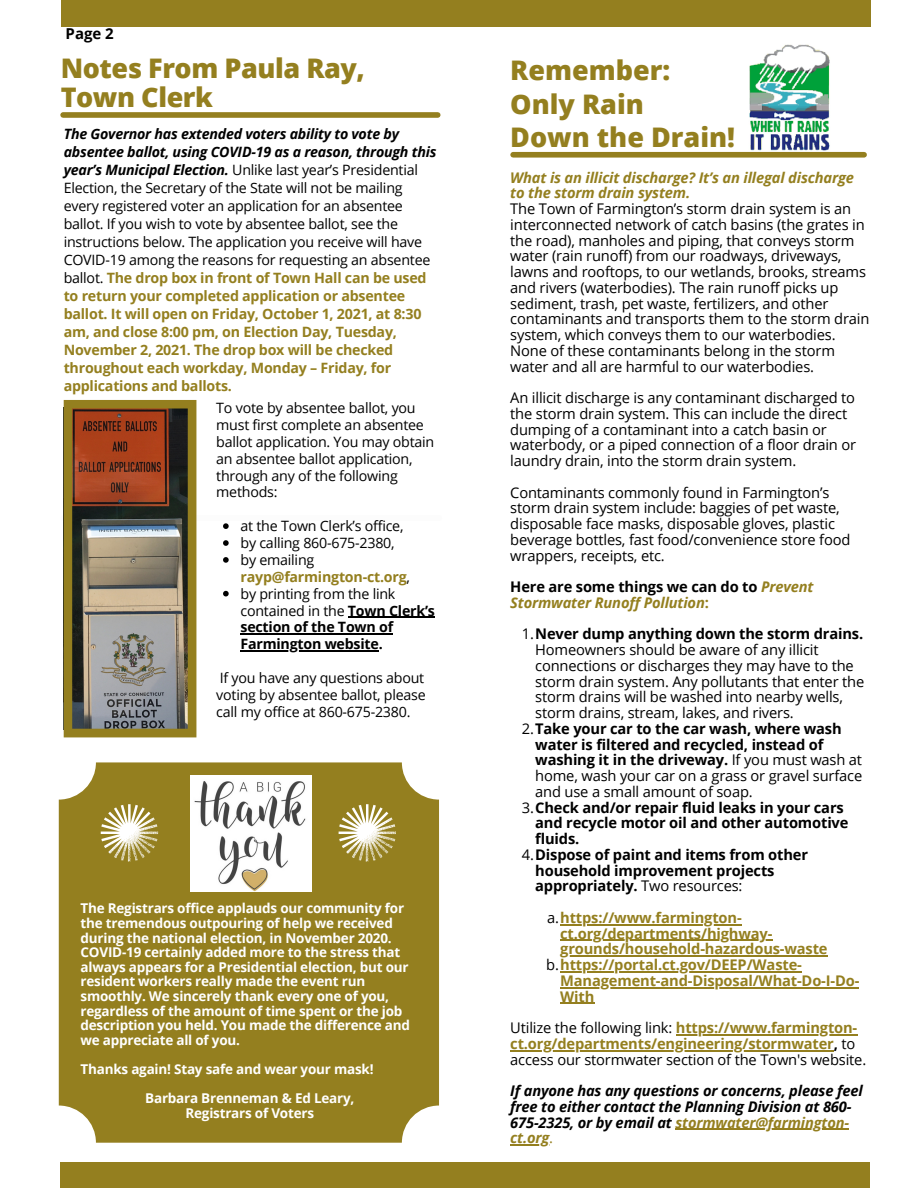
<style>
.page{position:relative;width:918px;height:1188px;background:#fff}
.page>*{position:absolute;margin:0;border:0;box-sizing:border-box;transform-origin:0 0}
.t1{font:800 27px/29.2px "Open Sans";color:#947f1f}
.t2{font:700 15px "Open Sans";color:#000}
.t3{font:14.7px/15.8px "Open Sans";letter-spacing:-.01em;color:#000}
.t4{font:700 14.7px/15.8px "Open Sans";letter-spacing:-.01em;color:#000}
.t5{font:700 14.7px/15.8px "Open Sans";letter-spacing:-.01em;color:#947f1f}
.t6{font:italic 700 14.7px/15.8px "Open Sans";letter-spacing:-.01em;color:#000}
.t7{font:italic 700 14.7px/15.8px "Open Sans";letter-spacing:-.01em;color:#947f1f}
.t8{font:14.25px/18px "Open Sans";letter-spacing:-.015em;color:#000}
.t9{font:700 14.25px/16.8px "Open Sans";letter-spacing:-.015em;color:#000}
.t10{font:700 14.25px/16.8px "Open Sans";letter-spacing:-.015em;color:#947f1f}
.t11{font:700 13.5px/14.7px "Open Sans";letter-spacing:-.015em;color:#fff}
.s1{font-weight:700;font-style:italic}
.s2{font-weight:700;color:#947f1f}
.s3{font-weight:400;color:#000}
.s4{font-weight:400}
.s5{font-style:normal;color:#000}
.s6{font-style:normal}
.s7{font-weight:700}
.s8{color:#947f1f}
.s9{font-weight:400;font-style:normal;color:#947f1f}
</style>
<div class="page">
<div style="left:61px;top:0;width:810px;height:26px;background:#947f1f"></div>
<div style="left:60px;top:1163px;width:810px;height:25px;background:#947f1f"></div>
<div style="left:63px;top:112px;width:375px;height:6px;background:#947f1f"></div>
<img style="left:737px;top:44px;width:101px;height:108px">
<div style="left:513px;top:152px;width:351px;height:6px;background:#947f1f"></div>
<svg style="left:64px;top:400px;width:132px;height:337px;background:#846c54"></svg>
<div style="left:59px;top:762px;width:380px;height:381px;background:#947f1f;border-radius:37px"></div>
<img style="left:190px;top:775px;width:122px;height:116px">
<svg style="left:101px;top:804px;width:57px;height:58px"></svg>
<hr style="left:560px;top:924px;width:182px;height:1px;background:#947f1f">
<hr style="left:560px;top:940px;width:212px;height:1px;background:#947f1f">
<hr style="left:560px;top:955px;width:267px;height:2px;background:#947f1f">
<hr style="left:560px;top:971px;width:242px;height:1px;background:#947f1f">
<hr style="left:560px;top:987px;width:299px;height:1px;background:#947f1f">
<hr style="left:560px;top:1003px;width:34px;height:1px;background:#947f1f">
<hr style="left:676px;top:1034px;width:181px;height:1px;background:#947f1f">
<hr style="left:510px;top:1050px;width:324px;height:1px;background:#947f1f">
<hr style="left:675px;top:1129px;width:174px;height:1px;background:#947f1f">
<hr style="left:510px;top:1144px;width:39px;height:2px;background:#947f1f">
<svg style="left:223px;top:523px;width:6px;height:6px"></svg>
<svg style="left:223px;top:540px;width:6px;height:6px"></svg>
<svg style="left:223px;top:557px;width:6px;height:6px"></svg>
<svg style="left:223px;top:591px;width:6px;height:5px"></svg>
<hr style="left:348px;top:617px;width:87px;height:1px;background:#000">
<hr style="left:241px;top:634px;width:152px;height:1px;background:#000">
<hr style="left:241px;top:650px;width:138px;height:2px;background:#000">
<svg style="left:339px;top:804px;width:57px;height:58px"></svg>
<p class="t2" style="left:66px;top:23px;width:50px">Page 2</p>
<p class="t1" style="left:61px;top:53px;width:306px">Notes From Paula Ray,<br>Town Clerk</p>
<p class="t8" style="left:64px;top:124px;width:374px"><span class="s1">The Governor has extended voters ability to vote by absentee ballot, using COVID-19 as a reason, through this year’s Municipal Election.</span> Unlike last year’s Presidential Election, the Secretary of the State will not be mailing every registered voter an application for an absentee ballot. If you wish to vote by absentee ballot, see the instructions below. The application you receive will have COVID-19 among the reasons for requesting an absentee ballot. <span class="s2">The drop box in front of Town Hall can be used to return your completed application or absentee ballot. It will open on Friday, October 1, 2021, at 8:30 am, and close 8:00 pm, on Election Day, Tuesday, November 2, 2021. The drop box will be checked throughout each workday, Monday – Friday, for applications and ballots.</span></p>
<p class="t8" style="left:216px;top:399px;width:220px;line-height:16.8px">To vote by absentee ballot, you must first complete an absentee ballot application. You may obtain an absentee ballot application, through any of the following methods:</p>
<p class="t8" style="left:241px;top:517px;width:165px">at the Town Clerk’s office,</p>
<p class="t8" style="left:241px;top:534px;width:156px">by calling 860-675-2380,</p>
<p class="t10" style="left:241px;top:551px;width:171px"><span class="s3">by emailing </span>rayp@farmington-ct.org<span class="s3">,</span></p>
<p class="t9" style="left:241px;top:585px;width:196px"><span class="s4">by printing from the link contained in the</span> Town Clerk’s section of the Town of<br>Farmington website.</p>
<p class="t8" style="left:216px;top:669px;width:211px;line-height:16.8px;text-align:justify">If you have any questions about voting by absentee ballot, please call my office at 860-675-2380.</p>
<p class="t11" style="left:81px;top:901px;width:331px">The Registrars office applauds our community for the tremendous outpouring of help we received during the national election, in November 2020.<br>COVID-19 certainly added more to the stress that always appears for a Presidential election, but our resident workers really made the event run smoothly. We sincerely thank every one of you, regardless of the amount of time spent or the job description you held. You made the difference and we appreciate all of you.</p>
<p class="t11" style="left:81px;top:1062px;width:295px">Thanks again! Stay safe and wear your mask!</p>
<p class="t11" style="left:145px;top:1091px;width:211px">Barbara Brenneman &amp; Ed Leary,</p>
<p class="t11" style="left:186px;top:1105px;width:130px">Registrars of Voters</p>
<p class="t1" style="left:510px;top:55px;width:162px">Remember:</p>
<p class="t1" style="left:510px;top:89px;width:135px">Only Rain</p>
<p class="t1" style="left:510px;top:122px;width:226px">Down the Drain!</p>
<p class="t7" style="left:510px;top:169px;width:345px">What is an illicit discharge? It’s an illegal discharge to the storm drain system.</p>
<p class="t3" style="left:510px;top:201px;width:361px">The Town of Farmington’s storm drain system is an interconnected network of catch basins (the grates in the road), manholes and piping, that conveys storm water (rain runoff) from our roadways, driveways, lawns and rooftops, to our wetlands, brooks, streams and rivers (waterbodies). The rain runoff picks up sediment, trash, pet waste, fertilizers, and other contaminants and transports them to the storm drain system, which conveys them to our waterbodies.<br>None of these contaminants belong in the storm water and all are harmful to our waterbodies.</p>
<p class="t3" style="left:510px;top:390px;width:347px">An illicit discharge is any contaminant discharged to the storm drain system. This can include the direct dumping of a contaminant into a catch basin or waterbody, or a piped connection of a floor drain or laundry drain, into the storm drain system.</p>
<p class="t3" style="left:510px;top:484px;width:342px">Contaminants commonly found in Farmington’s storm drain system include: baggies of pet waste, disposable face masks, disposable gloves, plastic beverage bottles, fast food/convenience store food wrappers, receipts, etc.</p>
<p class="t7" style="left:510px;top:579px;width:305px"><span class="s5">Here are some things we can do to</span> Prevent<br>Stormwater Runoff Pollution<span class="s6">:</span></p>
<p class="t3" style="left:535px;top:626px;width:331px;text-indent:-13px">1.<span class="s7">Never dump anything down the storm drains.<br></span>Homeowners should be aware of any illicit connections or discharges they may have to the storm drain system. Any pollutants that enter the storm drains will be washed into nearby wells, storm drains, stream, lakes, and rivers.</p>
<p class="t4" style="left:535px;top:720px;width:329px;text-indent:-13px"><span class="s4">2.</span>Take your car to the car wash, where wash water is filtered and recycled, instead of washing it in the driveway. <span class="s4">If you must wash at home, wash your car on a grass or gravel surface and use a small amount of soap.</span></p>
<p class="t4" style="left:535px;top:799px;width:315px;text-indent:-13px"><span class="s4">3.</span>Check and/or repair fluid leaks in your cars and recycle motor oil and other automotive fluids.</p>
<p class="t4" style="left:535px;top:846px;width:274px;text-indent:-13px"><span class="s4">4.</span>Dispose of paint and items from other household improvement projects appropriately. <span class="s4">Two resources:</span></p>
<p class="t5" style="left:560px;top:909px;width:269px;text-indent:-13px"><span class="s3">a.</span>https://www.farmington&shy;ct.org/departments/highway&shy;grounds/household-hazardous-waste</p>
<p class="t5" style="left:560px;top:957px;width:301px;text-indent:-14px"><span class="s3">b.</span>https://portal.ct.gov/DEEP/Waste-<br>Management-and-Disposal/What-Do-I-Do-<br>With</p>
<p class="t3" style="left:510px;top:1020px;width:357px">Utilize the following link: <span class="s2">https://www.farmington&shy;ct.org/departments/engineering/stormwater</span><span class="s7">,</span> to access our stormwater section of the Town's website.</p>
<p class="t6" style="left:510px;top:1083px;width:354px">If anyone has any questions or concerns, please feel free to either contact the Planning Division at 860- 675-2325, or by email at <span class="s8">stormwater@farmington&shy;ct.org</span><span class="s9">.</span></p>
</div>
